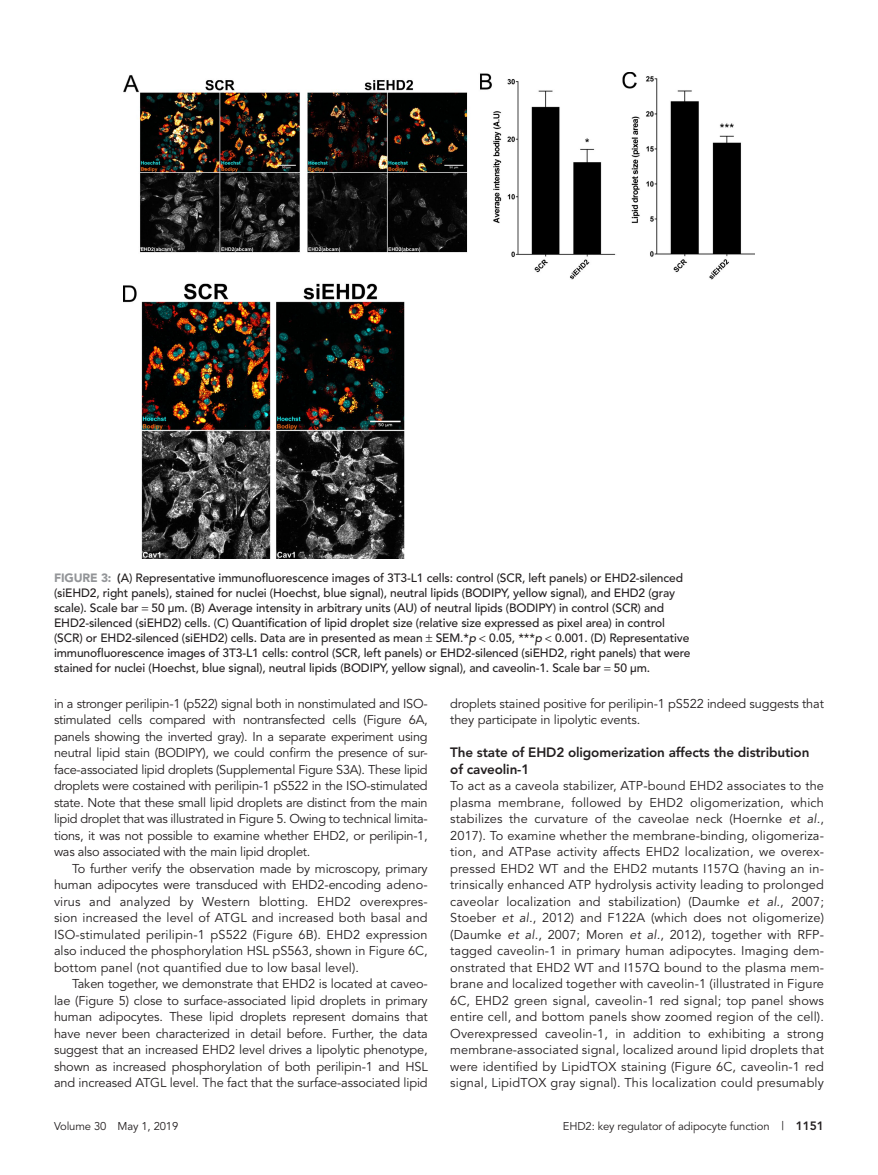
<style>
.page{position:relative;width:878px;height:1175px;background:#fff}
.page>*{position:absolute;margin:0;border:0;box-sizing:border-box;transform-origin:0 0}
.t1{font:800 13.5px/16.5px "Avenir";letter-spacing:-.01em;color:#231f20}
.ParaFL{font:12.75px/16.5px "Avenir";letter-spacing:-.015em;color:#231f20;text-align:justify}
.Para{font:12.75px/16.5px "Avenir";letter-spacing:-.01em;color:#231f20;text-align:justify}
.FigCaption_35_5p{font:500 12px/15px "Avenir";letter-spacing:-.01em;color:#231f20}
.t2{font:11.25px "Avenir";letter-spacing:-.01em;color:#231f20}
.s1{font-weight:900;color:#939598}
.s2{font-weight:800}
.s3{font-style:italic}
.s4{font-size:12px}
.s5{font-weight:800;font-size:12px}
</style>
<div class="page">
<img style="left:124px;top:72px;width:630px;height:486px">
<p class="FigCaption_35_5p" style="left:54px;top:571px;width:638px"><span class="s1">FIGURE 3:</span> <span class="s2">(</span>A) Representative immunofluorescence images of 3T3-L1 cells: control (SCR, left panels) or EHD2-silenced (siEHD2, right panels), stained for nuclei (Hoechst, blue signal), neutral lipids (BODIPY, yellow signal), and EHD2 (gray scale). Scale bar 50 µm. (B) Average intensity in arbitrary units (AU) of neutral lipids (BODIPY) in control (SCR) and EHD2-silenced (siEHD2) cells. (C) Quantification of lipid droplet size (relative size expressed as pixel area) in control (SCR) or EHD2-silenced (siEHD2) cells. Data are in presented as mean SEM.*<span class="s3">p</span> 0.05, ***<span class="s3">p</span> 0.001. (D) Representative immunofluorescence images of 3T3-L1 cells: control (SCR, left panels) or EHD2-silenced (siEHD2, right panels) that were stained for nuclei (Hoechst, blue signal), neutral lipids (BODIPY, yellow signal), and caveolin-1. Scale bar 50 µm.</p>
<p class="ParaFL" style="left:54px;top:695px;width:375px">in a stronger perilipin-1 (p522) signal both in nonstimulated and ISO&shy;stimulated cells compared with nontransfected cells (Figure 6A, panels showing the inverted gray). In a separate experiment using neutral lipid stain (BODIPY), we could confirm the presence of sur&shy;face-associated lipid droplets (Supplemental Figure S3A). These lipid droplets were costained with perilipin-1 pS522 in the ISO-stimulated state. Note that these small lipid droplets are distinct from the main lipid droplet that was illustrated in Figure 5. Owing to technical limita&shy;tions, it was not possible to examine whether EHD2, or perilipin-1, was also associated with the main lipid droplet.</p>
<p class="Para" style="left:54px;top:860px;width:375px;text-indent:18px">To further verify the observation made by microscopy, primary human adipocytes were transduced with EHD2-encoding adeno&shy;virus and analyzed by Western blotting. EHD2 overexpres&shy;sion increased the level of ATGL and increased both basal and ISO-stimulated perilipin-1 pS522 (Figure 6B). EHD2 expression also induced the phosphorylation HSL pS563, shown in Figure 6C, bottom panel (not quantified due to low basal level).</p>
<p class="Para" style="left:54px;top:976px;width:375px;text-indent:18px">Taken together, we demonstrate that EHD2 is located at caveo&shy;lae (Figure 5) close to surface-associated lipid droplets in primary human adipocytes. These lipid droplets represent domains that have never been characterized in detail before. Further, the data suggest that an increased EHD2 level drives a lipolytic phenotype, shown as increased phosphorylation of both perilipin-1 and HSL and increased ATGL level. The fact that the surface-associated lipid</p>
<p class="Para" style="left:450px;top:695px;width:375px">droplets stained positive for perilipin-1 pS522 indeed suggests that they participate in lipolytic events.</p>
<h2 class="t1" style="left:450px;top:744px;width:361px">The state of EHD2 oligomerization affects the distribution of caveolin-1</h2>
<p class="ParaFL" style="left:450px;top:778px;width:375px">To act as a caveola stabilizer, ATP-bound EHD2 associates to the plasma membrane, followed by EHD2 oligomerization, which stabilizes the curvature of the caveolae neck (Hoernke <span class="s3">et al.</span>, 2017). To examine whether the membrane-binding, oligomeriza&shy;tion, and ATPase activity affects EHD2 localization, we overex&shy;pressed EHD2 WT and the EHD2 mutants I157Q (having an in&shy;trinsically enhanced ATP hydrolysis activity leading to prolonged caveolar localization and stabilization) (Daumke <span class="s3">et al.</span>, 2007; Stoeber <span class="s3">et al.</span>, 2012) and F122A (which does not oligomerize) (Daumke <span class="s3">et al.</span>, 2007; Moren <span class="s3">et al.</span>, 2012), together with RFP&shy;tagged caveolin-1 in primary human adipocytes. Imaging dem&shy;onstrated that EHD2 WT and I157Q bound to the plasma mem&shy;brane and localized together with caveolin-1 (illustrated in Figure 6C, EHD2 green signal, caveolin-1 red signal; top panel shows entire cell, and bottom panels show zoomed region of the cell).<br>Overexpressed caveolin-1, in addition to exhibiting a strong membrane-associated signal, localized around lipid droplets that were identified by LipidTOX staining (Figure 6C, caveolin-1 red signal, LipidTOX gray signal). This localization could presumably</p>
<p class="t2" style="left:54px;top:1119px;width:126px">Volume 30 May 1, 2019</p>
<p class="t2" style="left:562px;top:1119px;width:263px">EHD2: key regulator of adipocyte function <span class="s4">|</span> <span class="s5">1151</span></p>
</div>
